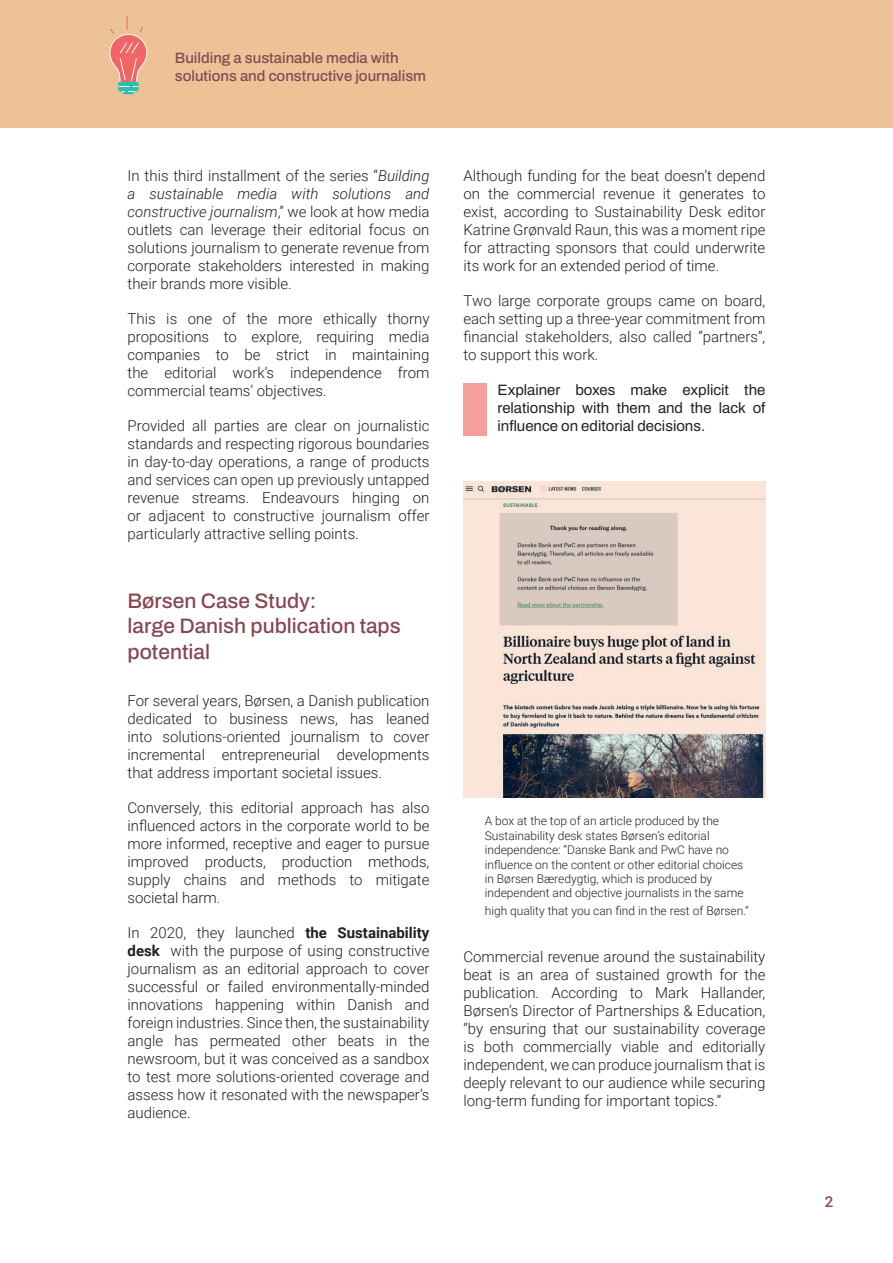
<style>
.page{position:relative;width:893px;height:1263px;background:#fff}
.page>*{position:absolute;margin:0;border:0;box-sizing:border-box;transform-origin:0 0}
.t1{font:500 21px/25.2px "Archivo";color:#864853}
.t2{font:300 15px/18px "Roboto";color:#231f20;text-align:justify}
.t3{font:15px/18px "Archivo";color:#231f20;text-align:justify}
.t4{font:500 15px/18px "Archivo";color:#864853}
.t5{font:500 15px "Roboto";color:#864853}
.t6{font:300 12px/14.4px "Roboto";color:#231f20}
.s1{font-style:italic}
.s2{font-weight:700}
</style>
<div class="page">
<div style="left:0;top:0;width:893px;height:128px;background:#edc297"></div>
<svg style="left:109px;top:15px;width:38px;height:79px"></svg>
<img style="left:463px;top:482px;width:302px;height:315px">
<div style="left:463px;top:384px;width:24px;height:52px;background:#f69e9e"></div>
<p class="t4" style="left:175px;top:48px;width:253px">Building a sustainable media with solutions and constructive journalism</p>
<p class="t2" style="left:128px;top:166px;width:303px">In this third installment of the series “<span class="s1">Building a sustainable media with solutions and constructive journalism</span>,” we look at how media outlets can leverage their editorial focus on solutions journalism to generate revenue from corporate stakeholders interested in making their brands more visible.</p>
<p class="t2" style="left:128px;top:309px;width:303px">This is one of the more ethically thorny propositions to explore, requiring media companies to be strict in maintaining the editorial work’s independence from commercial teams’ objectives.</p>
<p class="t2" style="left:128px;top:416px;width:303px">Provided all parties are clear on journalistic standards and respecting rigorous boundaries in day-to-day operations, a range of products and services can open up previously untapped revenue streams. Endeavours hinging on or adjacent to constructive journalism offer particularly attractive selling points.</p>
<h1 class="t1" style="left:128px;top:588px;width:275px">Børsen Case Study:<br>large Danish publication taps potential</h1>
<p class="t2" style="left:128px;top:691px;width:303px">For several years, Børsen, a Danish publication dedicated to business news, has leaned into solutions-oriented journalism to cover incremental entrepreneurial developments that address important societal issues.</p>
<p class="t2" style="left:128px;top:798px;width:303px">Conversely, this editorial approach has also influenced actors in the corporate world to be more informed, receptive and eager to pursue improved products, production methods, supply chains and methods to mitigate societal harm.</p>
<p class="t2" style="left:128px;top:923px;width:303px">In 2020, they launched <span class="s2">the Sustainability desk</span> with the purpose of using constructive journalism as an editorial approach to cover successful or failed environmentally-minded innovations happening within Danish and foreign industries. Since then, the sustainability angle has permeated other beats in the newsroom, but it was conceived as a sandbox to test more solutions-oriented coverage and assess how it resonated with the newspaper’s audience.</p>
<p class="t2" style="left:463px;top:166px;width:303px">Although funding for the beat doesn’t depend on the commercial revenue it generates to exist, according to Sustainability Desk editor Katrine Grønvald Raun, this was a moment ripe for attracting sponsors that could underwrite its work for an extended period of time.</p>
<p class="t2" style="left:463px;top:291px;width:303px">Two large corporate groups came on board, each setting up a three-year commitment from financial stakeholders, also called “partners”, to support this work.</p>
<p class="t3" style="left:497px;top:381px;width:269px">Explainer boxes make explicit the relationship with them and the lack of influence on editorial decisions.</p>
<p class="t6" style="left:485px;top:813px;width:260px">A box at the top of an article produced by the Sustainability desk states Børsen’s editorial independence: “Danske Bank and PwC have no influence on the content or other editorial choices in Børsen Bæredygtig, which is produced by independent and objective journalists in the same</p>
<p class="t6" style="left:485px;top:903px;width:265px">high quality that you can find in the rest of Børsen.”</p>
<p class="t2" style="left:463px;top:947px;width:303px">Commercial revenue around the sustainability beat is an area of sustained growth for the publication. According to Mark Hallander, Børsen’s Director of Partnerships &amp; Education, “by ensuring that our sustainability coverage is both commercially viable and editorially independent, we can produce journalism that is deeply relevant to our audience while securing long-term funding for important topics.”</p>
<p class="t5" style="left:825px;top:1191px;width:10px">2</p>
</div>
